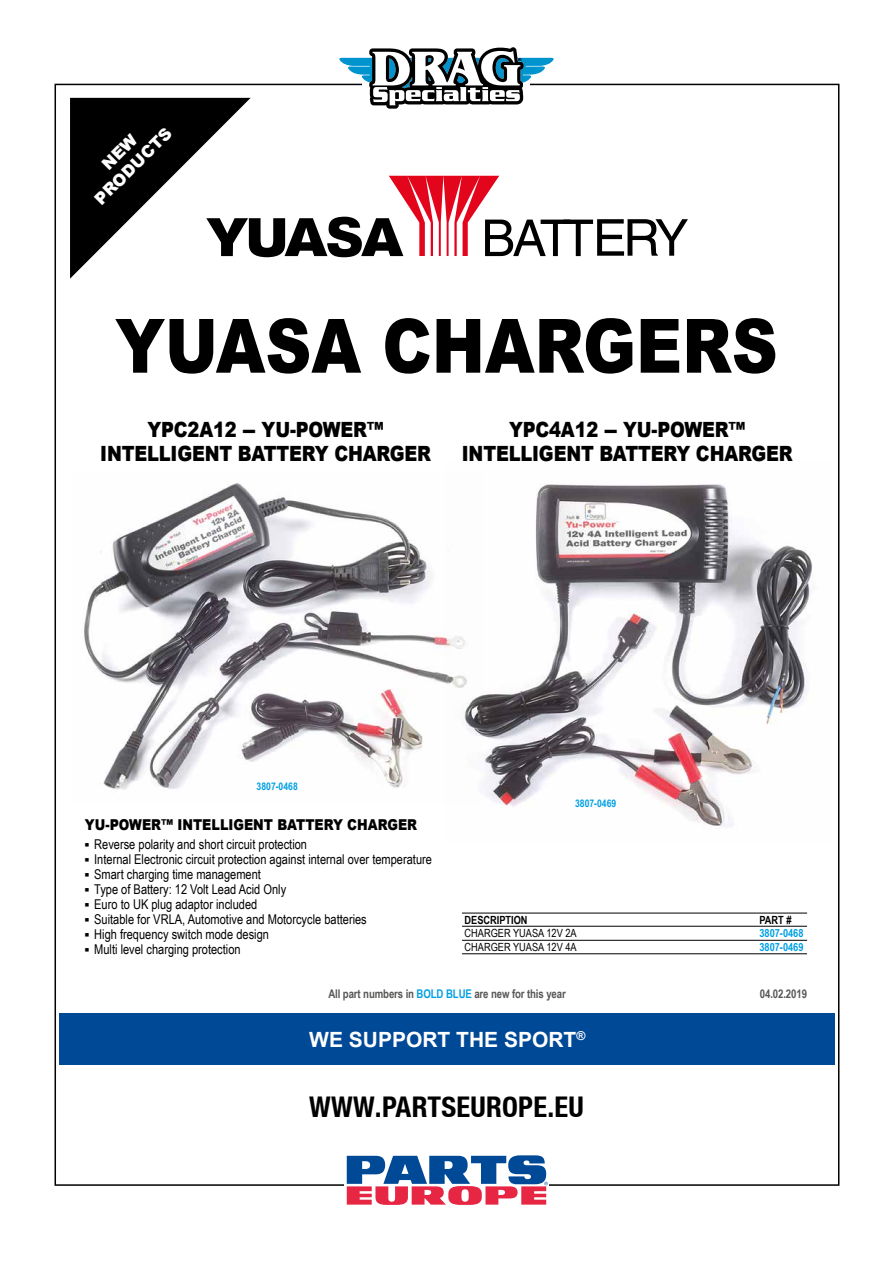
<style>
.page{position:relative;width:893px;height:1263px;background:#fff}
.page>*{position:absolute;margin:0;border:0;box-sizing:border-box;transform-origin:0 0}
.t1{font:900 75px "Arial";color:#000;scale:.85 1}
.t2{font:700 condensed 28.5px "Helvetica Neue LT";letter-spacing:.01em;color:#000}
.t3{font:900 21px/24px "Arial";letter-spacing:-.01em;color:#000;text-align:center;scale:.85 1}
.t4{font:700 21px "Arial";color:#fff}
.t5{font:900 16.5px/19.5px "Arial";color:#fff;text-align:center}
.t6{font:900 15px "Arial";color:#000;scale:.85 1}
.t7{font:13.5px/15px "Arial Narrow";color:#000}
.t8{font:700 12px "Arial Narrow";letter-spacing:-.01em;color:#575756}
.t9{font:11.25px "Arial Narrow";color:#000}
.t10{font:700 11.25px "Arial Narrow";color:#009fe3}
.t11{font:700 11.25px "Arial Narrow";color:#000}
.t12{font:700 10.5px "Arial Narrow";color:#009fe3}
.s1{color:#009fe3}
</style>
<div class="page">
<div style="left:59px;top:1013px;width:776px;height:51px;background:#004996"></div>
<svg style="left:346px;top:1155px;width:202px;height:50px"></svg>
<img style="left:483px;top:484px;width:330px;height:345px">
<img style="left:83px;top:483px;width:400px;height:308px">
<hr style="left:757px;top:940px;width:50px;height:1px;background:#000">
<hr style="left:757px;top:953px;width:50px;height:1px;background:#000">
<hr style="left:462px;top:940px;width:295px;height:1px;background:#000">
<hr style="left:462px;top:953px;width:295px;height:1px;background:#000">
<hr style="left:462px;top:913px;width:295px;height:1px;background:#000">
<hr style="left:757px;top:913px;width:50px;height:1px;background:#000">
<hr style="left:462px;top:926px;width:295px;height:1px;background:#000">
<hr style="left:757px;top:926px;width:50px;height:1px;background:#000">
<svg style="left:70px;top:47px;width:618px;height:232px"></svg>
<p class="t5" style="left:76px;top:181px;width:103px;rotate:-45deg">NEW<br>PRODUCTS</p>
<h1 class="t1" style="left:115px;top:291px;width:781px">YUASA CHARGERS</h1>
<h3 class="t3" style="left:100px;top:417px;width:391px">YPC2A12 - YU-POWER™<br>INTELLIGENT BATTERY CHARGER</h3>
<h3 class="t3" style="left:462px;top:417px;width:391px">YPC4A12 - YU-POWER™<br>INTELLIGENT BATTERY CHARGER</h3>
<p class="t12" style="left:257px;top:779px;width:43px">3807-0468</p>
<p class="t6" style="left:85px;top:814px;width:392px">YU-POWER™ INTELLIGENT BATTERY CHARGER</p>
<p class="t7" style="left:94px;top:836px;width:339px">Reverse polarity and short circuit protection<br>Internal Electronic circuit protection against internal over temperature Smart charging time management<br>Type of Battery: 12 Volt Lead Acid Only<br>Euro to UK plug adaptor included<br>Suitable for VRLA, Automotive and Motorcycle batteries<br>High frequency switch mode design<br>Multi level charging protection</p>
<p class="t12" style="left:575px;top:795px;width:43px">3807-0469</p>
<p class="t11" style="left:465px;top:911px;width:65px">DESCRIPTION</p>
<p class="t11" style="left:759px;top:911px;width:34px">PART #</p>
<p class="t9" style="left:465px;top:924px;width:114px">CHARGER YUASA 12V 2A</p>
<p class="t10" style="left:759px;top:924px;width:46px">3807-0468</p>
<p class="t9" style="left:465px;top:939px;width:114px">CHARGER YUASA 12V 4A</p>
<p class="t10" style="left:759px;top:938px;width:46px">3807-0469</p>
<p class="t8" style="left:328px;top:985px;width:239px">All part numbers in <span class="s1">BOLD BLUE</span> are new for this year</p>
<p class="t8" style="left:760px;top:985px;width:49px">04.02.2019</p>
<h3 class="t4" style="left:309px;top:1025px;width:278px">WE SUPPORT THE SPORT<sup>®</sup></h3>
<h2 class="t2" style="left:309px;top:1090px;width:276px">WWW.PARTSEUROPE.EU</h2>
</div>
